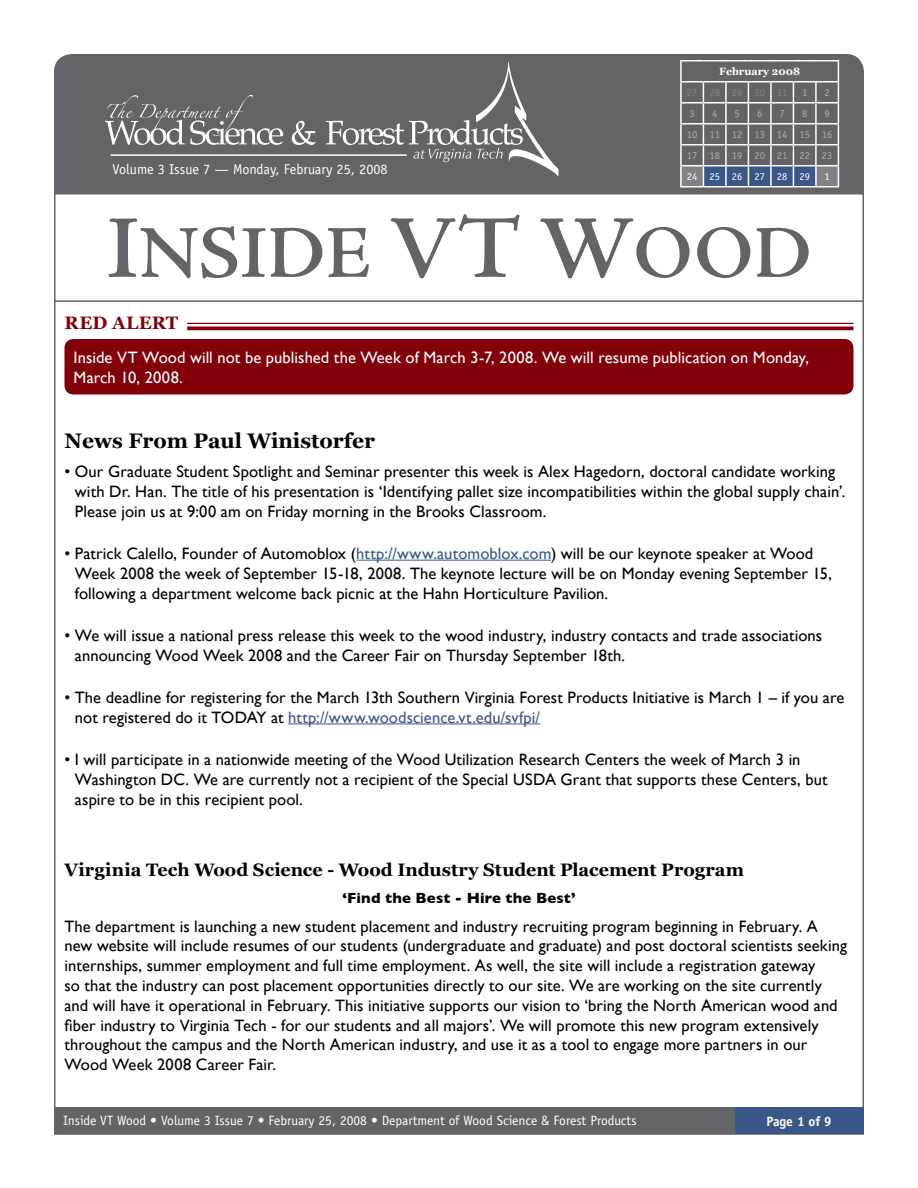
<style>
.page{position:relative;width:918px;height:1188px;background:#fff}
.page>*{position:absolute;margin:0;border:0;box-sizing:border-box;transform-origin:0 0}
.t1{font:600 75px "Adobe Jenson Pro";color:#636467}
.t2{font:700 21px "Georgia";color:#000}
.t3{font:700 18px "Georgia";color:#000}
.t4{font:700 18px "Georgia";letter-spacing:.005em;color:#820009}
.t5{font:16.5px/19.8px "Gill Sans";letter-spacing:.005em;color:#000}
.t6{font:16.5px/19.8px "Gill Sans";letter-spacing:.005em;color:#fff}
.t7{font:700 15px "Gill Sans";letter-spacing:.01em;color:#000}
.t8{font:14.25px "Officina Sans";color:#fff}
.t9{font:13.5px "Officina Sans";color:#fff}
.t10{font:700 13.5px "Officina Sans";letter-spacing:-.01em;color:#fff}
.t11{font:10.5px/21px "Officina Sans";color:#acaeb0}
.t12{font:10.5px "Officina Sans";color:#fff}
.t13{font:700 10.5px "Georgia";color:#fff}
.t14{font:10.5px "Officina Sans";color:#808285}
.s1{font-size:90px}
.s2{color:#395888}
</style>
<div class="page">
<div style="left:64px;top:339px;width:790px;height:55px;background:#820009;border-radius:9px"></div>
<hr style="left:187px;top:323px;width:667px;height:1px;background:#820009">
<hr style="left:187px;top:327px;width:667px;height:3px;background:#820009">
<hr style="left:356px;top:560px;width:195px;height:1px;background:#395888">
<hr style="left:288px;top:724px;width:252px;height:1px;background:#395888">
<div style="left:734px;top:1107px;width:130px;height:27px;background:#395888"></div>
<div style="left:54px;top:1107px;width:680px;height:27px;background:#636467"></div>
<div style="left:54px;top:54px;width:810px;height:164px;background:#636467;border-radius:18px"></div>
<svg style="left:105px;top:95px;width:178px;height:50px"></svg>
<svg style="left:292px;top:121px;width:24px;height:24px"></svg>
<svg style="left:326px;top:62px;width:232px;height:114px"></svg>
<hr style="left:111px;top:154px;width:296px;height:2px;background:#fff">
<div style="left:55px;top:194px;width:808px;height:107px;background:#fff"></div>
<div style="left:54px;top:193px;width:810px;height:109px;border:2px solid #636467"></div>
<hr style="left:680px;top:60px;width:23px;height:2px;background:#fff">
<hr style="left:703px;top:60px;width:23px;height:2px;background:#fff">
<hr style="left:726px;top:60px;width:22px;height:2px;background:#fff">
<hr style="left:748px;top:60px;width:23px;height:2px;background:#fff">
<hr style="left:771px;top:60px;width:22px;height:2px;background:#fff">
<hr style="left:793px;top:60px;width:23px;height:2px;background:#fff">
<hr style="left:816px;top:60px;width:23px;height:2px;background:#fff">
<hr style="left:680px;top:186px;width:23px;height:2px;background:#fff">
<hr style="left:703px;top:186px;width:23px;height:2px;background:#fff">
<hr style="left:726px;top:186px;width:22px;height:2px;background:#fff">
<hr style="left:748px;top:186px;width:23px;height:2px;background:#fff">
<hr style="left:771px;top:186px;width:22px;height:2px;background:#fff">
<hr style="left:793px;top:186px;width:23px;height:2px;background:#fff">
<hr style="left:816px;top:186px;width:23px;height:2px;background:#fff">
<svg style="left:680px;top:62px;width:159px;height:125px"></svg>
<p class="t13" style="left:719px;top:66px;width:83px">February 2008</p>
<p class="t14" style="left:687px;top:86px;width:102px">27 28 29 30 31</p>
<p class="t11" style="left:802px;top:82px;width:7px">1</p>
<p class="t11" style="left:825px;top:82px;width:7px">2</p>
<p class="t11" style="left:690px;top:103px;width:7px">3</p>
<p class="t11" style="left:712px;top:103px;width:7px">4</p>
<p class="t11" style="left:735px;top:103px;width:7px">5</p>
<p class="t11" style="left:757px;top:103px;width:7px">6</p>
<p class="t11" style="left:780px;top:103px;width:7px">7</p>
<p class="t11" style="left:802px;top:103px;width:7px">8</p>
<p class="t11" style="left:687px;top:103px;width:147px;text-indent:138px">9<br>10 11 12 13 14 15 16<br>17 18 19 20 21 22 23</p>
<p class="t12" style="left:687px;top:170px;width:125px">24 25 26 27 28 29</p>
<p class="t12" style="left:825px;top:170px;width:7px">1</p>
<p class="t8" style="left:112px;top:161px;width:277px">Volume 3 Issue 7 — Monday, February 25, 2008</p>
<h1 class="t1" style="left:106px;top:211px;width:707px"><span class="s1">I</span>NSIDE <span class="s1">VT W</span>OOD</h1>
<p class="t4" style="left:64px;top:313px;width:115px">RED ALERT</p>
<p class="t6" style="left:74px;top:347px;width:737px">Inside VT Wood will not be published the Week of March 3-7, 2008. We will resume publication on Monday,<br>March 10, 2008.</p>
<p class="t2" style="left:64px;top:429px;width:312px">News From Paul Winistorfer</p>
<p class="t5" style="left:75px;top:461px;width:772px;text-indent:-10px">• Our Graduate Student Spotlight and Seminar presenter this week is Alex Hagedorn, doctoral candidate working with Dr. Han. The title of his presentation is ‘Identifying pallet size incompatibilities within the global supply chain’.<br>Please join us at 9:00 am on Friday morning in the Brooks Classroom.</p>
<p class="t5" style="left:75px;top:543px;width:759px;text-indent:-10px">• Patrick Calello, Founder of Automoblox (<span class="s2">http://www.automoblox.com</span>) will be our keynote speaker at Wood<br>Week 2008 the week of September 15-18, 2008. The keynote lecture will be on Monday evening September 15, following a department welcome back picnic at the Hahn Horticulture Pavilion.</p>
<p class="t5" style="left:75px;top:625px;width:749px;text-indent:-10px">• We will issue a national press release this week to the wood industry, industry contacts and trade associations announcing Wood Week 2008 and the Career Fair on Thursday September 18th.</p>
<p class="t5" style="left:75px;top:687px;width:771px;text-indent:-10px">• The deadline for registering for the March 13th Southern Virginia Forest Products Initiative is March 1 – if you are not registered do it TODAY at <span class="s2">http://www.woodscience.vt.edu/svfpi/</span></p>
<p class="t5" style="left:75px;top:749px;width:754px;text-indent:-10px">• I will participate in a nationwide meeting of the Wood Utilization Research Centers the week of March 3 in<br>Washington DC. We are currently not a recipient of the Special USDA Grant that supports these Centers, but aspire to be in this recipient pool.</p>
<p class="t3" style="left:64px;top:859px;width:681px">Virginia Tech Wood Science - Wood Industry Student Placement Program</p>
<p class="t7" style="left:342px;top:889px;width:235px">‘Find the Best - Hire the Best’</p>
<p class="t5" style="left:64px;top:916px;width:784px">The department is launching a new student placement and industry recruiting program beginning in February. A new website will include resumes of our students (undergraduate and graduate) and post doctoral scientists seeking internships, summer employment and full time employment. As well, the site will include a registration gateway<br>so that the industry can post placement opportunities directly to our site. We are working on the site currently and will have it operational in February. This initiative supports our vision to ‘bring the North American wood and fiber industry to Virginia Tech - for our students and all majors’. We will promote this new program extensively throughout the campus and the North American industry, and use it as a tool to engage more partners in our Wood Week 2008 Career Fair.</p>
<p class="t9" style="left:63px;top:1113px;width:575px">Inside VT Wood • Volume 3 Issue 7 • February 25, 2008 • Department of Wood Science &amp; Forest Products</p>
<p class="t10" style="left:767px;top:1113px;width:67px">Page 1 of 9</p>
</div>
